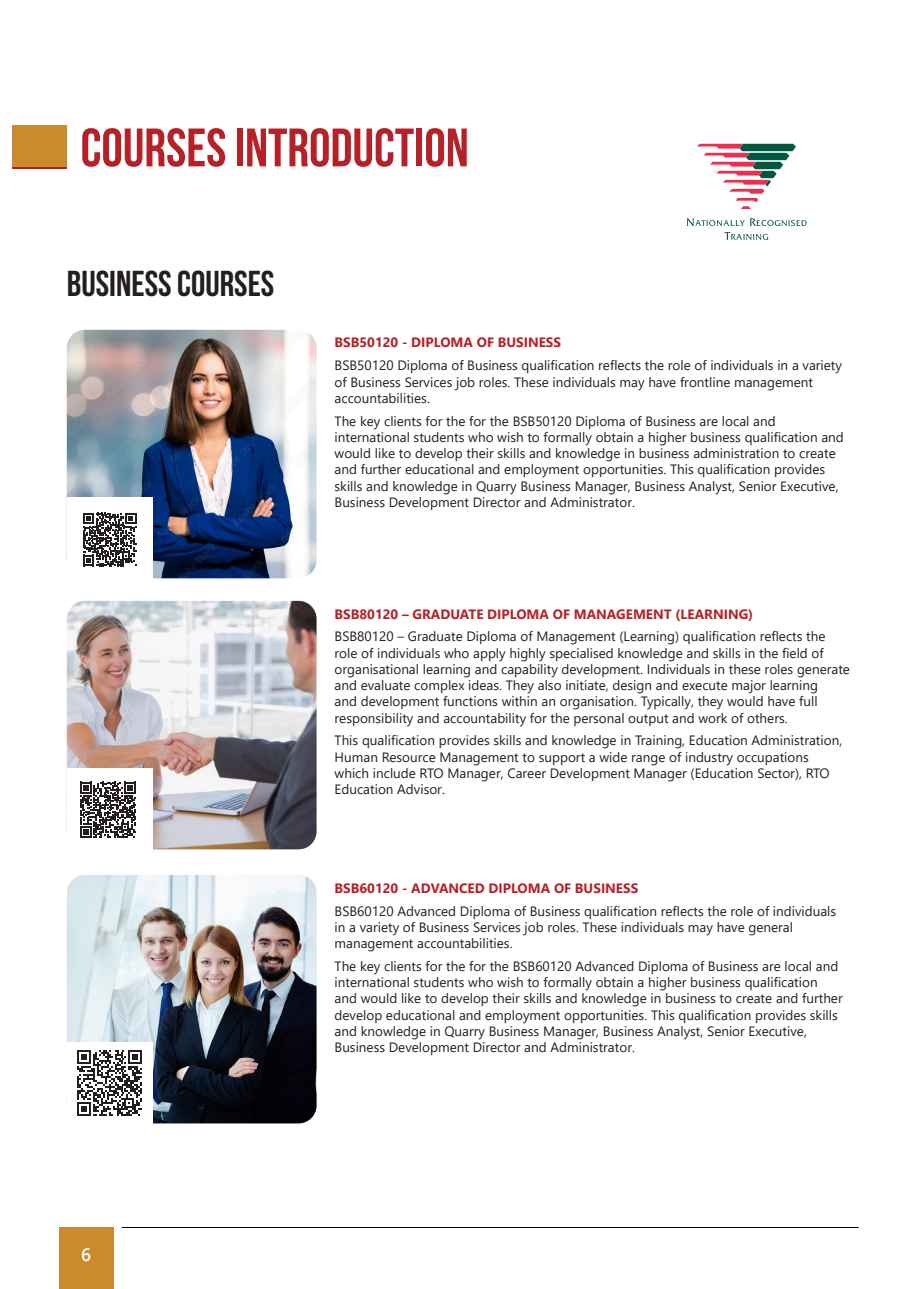
<style>
.page{position:relative;width:919px;height:1289px;background:#fff}
.page>*{position:absolute;margin:0;border:0;box-sizing:border-box;transform-origin:0 0}
.t1{font:700 54px "Bebas Neue";color:#b72027}
.Body{font:700 36px "Bebas Neue";color:#231f20}
.t2{font:600 18px "Segoe UI";color:#fff}
.Body-2{font:13.5px/16.2px "Segoe UI";color:#231f20}
.Body-3{font:700 13.5px "Segoe UI";color:#b72027}
</style>
<div class="page">
<hr style="left:122px;top:1227px;width:736px;height:1px;background:#000">
<div style="left:59px;top:1227px;width:54px;height:61px;background:#cb8a2e"></div>
<div style="left:13px;top:126px;width:54px;height:43px;background:#cb8a2e"></div>
<hr style="left:13px;top:167px;width:54px;height:2px;background:#b72027">
<img style="left:67px;top:330px;width:249px;height:248px">
<img style="left:67px;top:601px;width:249px;height:248px">
<img style="left:67px;top:875px;width:249px;height:248px">
<svg style="left:697px;top:144px;width:98px;height:65px"></svg>
<svg style="left:686px;top:218px;width:120px;height:8px"></svg>
<svg style="left:724px;top:232px;width:44px;height:8px"></svg>
<div style="left:67px;top:497px;width:85px;height:81px;background:#fff"></div>
<div style="left:67px;top:768px;width:85px;height:81px;background:#fff"></div>
<div style="left:67px;top:1042px;width:85px;height:81px;background:#fff"></div>
<svg style="left:77px;top:1050px;width:65px;height:65px"></svg>
<svg style="left:83px;top:512px;width:53px;height:54px"></svg>
<svg style="left:80px;top:782px;width:56px;height:56px"></svg>
<p class="t1" style="left:81px;top:118px;width:389px">COURSES INTRODUCTION</p>
<p class="Body" style="left:67px;top:263px;width:209px">BUSINESS COURSES</p>
<p class="Body-3" style="left:334px;top:330px;width:228px">BSB50120 - DIPLOMA OF BUSINESS</p>
<p class="Body-2" style="left:334px;top:356px;width:509px">BSB50120 Diploma of Business qualification reflects the role of individuals in a variety of Business Services job roles. These individuals may have frontline management accountabilities.</p>
<p class="Body-2" style="left:334px;top:411px;width:510px">The key clients for the for the BSB50120 Diploma of Business are local and international students who wish to formally obtain a higher business qualification and would like to develop their skills and knowledge in business administration to create and further educational and employment opportunities. This qualification provides skills and knowledge in Quarry Business Manager, Business Analyst, Senior Executive, Business Development Director and Administrator.</p>
<p class="Body-3" style="left:334px;top:601px;width:420px">BSB80120 – GRADUATE DIPLOMA OF MANAGEMENT (LEARNING)</p>
<p class="Body-2" style="left:334px;top:627px;width:517px">BSB80120 – Graduate Diploma of Management (Learning) qualification reflects the role of individuals who apply highly specialised knowledge and skills in the field of organisational learning and capability development. Individuals in these roles generate and evaluate complex ideas. They also initiate, design and execute major learning<br>and development functions within an organisation. Typically, they would have full responsibility and accountability for the personal output and work of others.</p>
<p class="Body-2" style="left:334px;top:731px;width:509px">This qualification provides skills and knowledge in Training, Education Administration, Human Resource Management to support a wide range of industry occupations which include RTO Manager, Career Development Manager (Education Sector), RTO Education Advisor.</p>
<p class="Body-3" style="left:334px;top:875px;width:305px">BSB60120 - ADVANCED DIPLOMA OF BUSINESS</p>
<p class="Body-2" style="left:334px;top:901px;width:503px">BSB60120 Advanced Diploma of Business qualification reflects the role of individuals in a variety of Business Services job roles. These individuals may have general management accountabilities.</p>
<p class="Body-2" style="left:334px;top:956px;width:509px">The key clients for the for the BSB60120 Advanced Diploma of Business are local and international students who wish to formally obtain a higher business qualification and would like to develop their skills and knowledge in business to create and further develop educational and employment opportunities. This qualification provides skills and knowledge in Quarry Business Manager, Business Analyst, Senior Executive, Business Development Director and Administrator.</p>
<h3 class="t2" style="left:81px;top:1237px;width:12px">6</h3>
</div>
